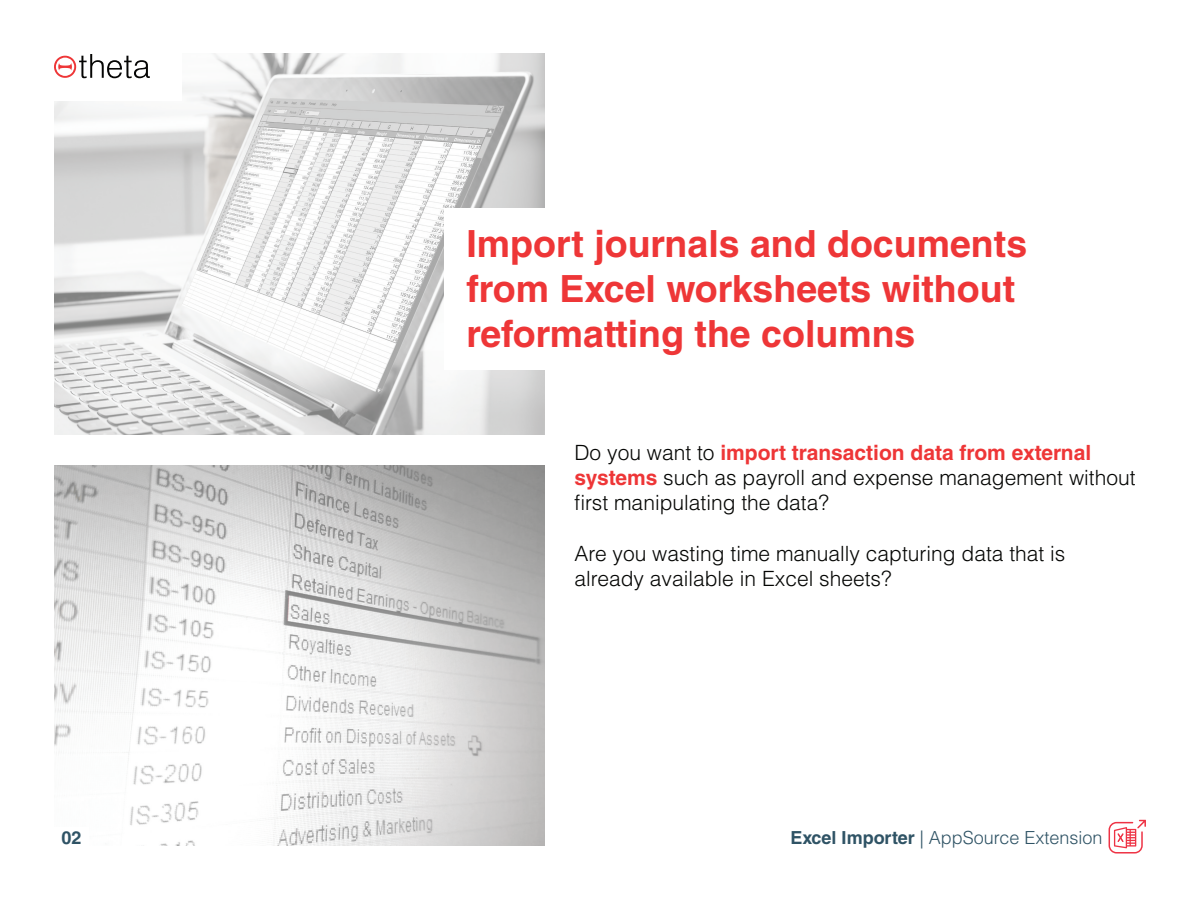
<style>
.page{position:relative;width:1200px;height:900px;background:#fff}
.page>*{position:absolute;margin:0;border:0;box-sizing:border-box;transform-origin:0 0}
.t1{font:700 37.5px/45px "Helvetica LT Std";color:#ee3637}
.t2{font:300 21px/25.2px "Helvetica LT Std";color:#040503}
.t3{font:300 18px "Helvetica LT Std";color:#2f5365}
.t4{font:700 18px "Helvetica LT Std";color:#2f5365}
.s1{font-weight:700;color:#ee3637}
.s2{font-weight:700}
</style>
<div class="page">
<svg style="left:1109px;top:820px;width:37px;height:34px"></svg>
<img style="left:54px;top:465px;width:490px;height:381px">
<div style="left:30px;top:827px;width:58px;height:21px;background:#fff"></div>
<img style="left:54px;top:54px;width:490px;height:381px">
<div style="left:47px;top:49px;width:135px;height:51px;background:#fff"></div>
<svg style="left:54px;top:54px;width:96px;height:24px"></svg>
<div style="left:444px;top:208px;width:154px;height:162px;background:#fff"></div>
<h1 class="t1" style="left:466px;top:221px;width:562px">Import journals and documents from Excel worksheets without reformatting the columns</h1>
<p class="t2" style="left:574px;top:440px;width:563px">Do you want to <span class="s1">import transaction data from external systems</span> such as payroll and expense management without first manipulating the data?</p>
<p class="t2" style="left:574px;top:540px;width:492px">Are you wasting time manually capturing data that is already available in Excel sheets?</p>
<p class="t4" style="left:62px;top:827px;width:22px">02</p>
<p class="t3" style="left:790px;top:826px;width:314px"><span class="s2">Excel Importer</span> | AppSource Extension</p>
</div>
